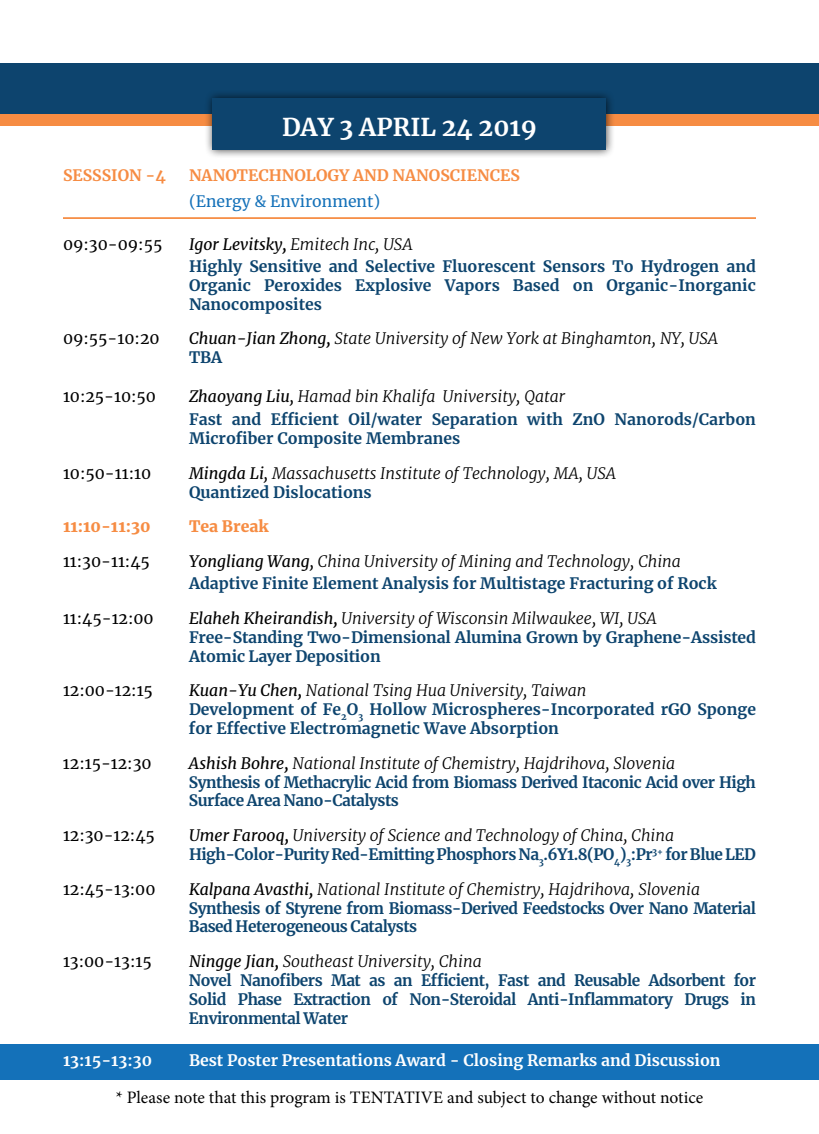
<style>
.page{position:relative;width:819px;height:1134px;background:#fff}
.page>*{position:absolute;margin:0;border:0;box-sizing:border-box;transform-origin:0 0}
.t1{font:700 24.5px "Merriweather";color:#fff}
.t2{font:17.5px "Minion Pro";letter-spacing:-.005em;color:#000}
.t3{font:700 15.75px/18.9px "Merriweather";letter-spacing:-.01em;color:#0d446e}
.t4{font:700 15.75px/18.9px "Merriweather";letter-spacing:-.03em;color:#0d446e}
.t5{font:italic 300 15.75px/18.9px "Merriweather";color:#000}
.t6{font:15.75px "Merriweather";color:#000}
.t7{font:700 15.75px "Merriweather";color:#fff}
.t8{font:700 15.75px "Merriweather";color:#f68c43}
.t9{font:15.75px "Merriweather";color:#1471b9}
.t10{font:900 15.75px "Merriweather";color:#f68c43}
.s1{font-weight:400;font-style:italic;color:#000}
.s2{font-style:italic;color:#000}
.s3{font-weight:300;font-style:italic;color:#000}
.s4{font-weight:400}
.s5{font-weight:700}
.s6{font-weight:700;font-style:normal;color:#0d446e}
</style>
<div class="page">
<div style="left:0;top:1044px;width:819px;height:36px;background:#1471b9"></div>
<div style="left:0;top:63px;width:819px;height:52px;background:#0d446e"></div>
<div style="left:0;top:115px;width:819px;height:11px;background:#f68c43"></div>
<div style="left:204px;top:89px;width:411px;height:70px;background:#000;opacity:.75"></div>
<div style="left:213px;top:98px;width:393px;height:52px;background:#0d446e"></div>
<hr style="left:63px;top:217px;width:693px;height:2px;background:#f68c43">
<h1 class="t1" style="left:282px;top:110px;width:256px">DAY 3 APRIL 24 2019</h1>
<p class="t8" style="left:63px;top:164px;width:104px">SESSSION -4</p>
<p class="t8" style="left:189px;top:164px;width:332px">NANOTECHNOLOGY AND NANOSCIENCES</p>
<p class="t9" style="left:189px;top:191px;width:193px">(Energy &amp; Environment)</p>
<p class="t6" style="left:63px;top:233px;width:101px">09:30-09:55</p>
<p class="t3" style="left:189px;top:233px;width:568px;line-height:22.1px"><span class="s1">Igor Levitsky</span><span class="s2">,</span> <span class="s3">Emitech Inc, USA<br></span>Highly Sensitive and Selective Fluorescent Sensors To Hydrogen and</p>
<p class="t3" style="left:189px;top:275px;width:568px">Organic Peroxides Explosive Vapors Based on Organic-Inorganic<br>Nanocomposites</p>
<p class="t6" style="left:63px;top:328px;width:98px">09:55-10:20</p>
<p class="t5" style="left:189px;top:329px;width:531px"><span class="s4">Chuan-Jian Zhong</span><span class="s5">,</span> State University of New York at Binghamton, NY, USA<br><span class="s6">TBA</span></p>
<p class="t6" style="left:63px;top:386px;width:95px">10:25-10:50</p>
<p class="t3" style="left:189px;top:385px;width:569px;line-height:23.1px"><span class="s1">Zhaoyang Liu,</span> <span class="s3">Hamad bin Khalifa University, Qatar<br></span>Fast and Efficient Oil/water Separation with ZnO Nanorods/Carbon</p>
<p class="t3" style="left:189px;top:429px;width:273px">Microfiber Composite Membranes</p>
<p class="t6" style="left:63px;top:462px;width:90px">10:50-11:10</p>
<p class="t5" style="left:189px;top:463px;width:429px"><span class="s4">Mingda Li,</span> Massachusetts Institute of Technology, MA, USA<br><span class="s6">Quantized Dislocations</span></p>
<p class="t10" style="left:63px;top:516px;width:89px">11:10-11:30</p>
<p class="t10" style="left:189px;top:516px;width:81px">Tea Break</p>
<p class="t6" style="left:63px;top:550px;width:88px">11:30-11:45</p>
<p class="t3" style="left:189px;top:550px;width:529px;line-height:22.1px"><span class="s1">Yongliang Wang,</span> <span class="s3">China University of Mining and Technology, China<br></span>Adaptive Finite Element Analysis for Multistage Fracturing of Rock</p>
<p class="t6" style="left:63px;top:607px;width:92px">11:45-12:00</p>
<p class="t3" style="left:189px;top:608px;width:569px"><span class="s1">Elaheh Kheirandish</span><span class="s2">,</span> <span class="s3">University of Wisconsin Milwaukee, WI, USA<br></span>Free-Standing Two-Dimensional Alumina Grown by Graphene-Assisted<br>Atomic Layer Deposition</p>
<p class="t6" style="left:63px;top:680px;width:91px">12:00-12:15</p>
<p class="t3" style="left:189px;top:681px;width:568px"><span class="s1">Kuan-Yu Chen</span><span class="s2">,</span> <span class="s3">National Tsing Hua University, Taiwan<br></span>Development of Fe<sub>2</sub>O<sub>3</sub> Hollow Microspheres-Incorporated rGO Sponge for Effective Electromagnetic Wave Absorption</p>
<p class="t6" style="left:63px;top:752px;width:90px">12:15-12:30</p>
<p class="t4" style="left:189px;top:753px;width:569px"><span class="s1">Ashish Bohre</span><span class="s2">,</span> <span class="s3">National Institute of Chemistry, Hajdrihova, Slovenia<br></span>Synthesis of Methacrylic Acid from Biomass Derived Itaconic Acid over High<br>Surface Area Nano-Catalysts</p>
<p class="t6" style="left:63px;top:825px;width:93px">12:30-12:45</p>
<p class="t4" style="left:189px;top:826px;width:569px"><span class="s1">Umer Farooq</span><span class="s2">,</span> <span class="s3">University of Science and Technology of China, China<br></span>High-Color-Purity Red-Emitting Phosphors Na<sub>3</sub>.6Y1.8(PO<sub>4</sub>)<sub>3</sub>:Pr<sup>3+</sup> for Blue LED</p>
<p class="t6" style="left:63px;top:878px;width:94px">12:45-13:00</p>
<p class="t4" style="left:189px;top:879px;width:568px"><span class="s1">Kalpana Avasthi</span><span class="s2">,</span> <span class="s3">National Institute of Chemistry, Hajdrihova, Slovenia<br></span>Synthesis of Styrene from Biomass-Derived Feedstocks Over Nano Material<br>Based Heterogeneous Catalysts</p>
<p class="t6" style="left:63px;top:951px;width:90px">13:00-13:15</p>
<p class="t4" style="left:189px;top:952px;width:569px"><span class="s1">Ningge Jian</span><span class="s2">,</span> <span class="s3">Southeast University, China<br></span>Novel Nanofibers Mat as an Efficient, Fast and Reusable Adsorbent for Solid Phase Extraction of Non-Steroidal Anti-Inflammatory Drugs in Environmental Water</p>
<p class="t7" style="left:63px;top:1050px;width:91px">13:15-13:30</p>
<p class="t7" style="left:189px;top:1050px;width:533px">Best Poster Presentations Award - Closing Remarks and Discussion</p>
<p class="t2" style="left:116px;top:1085px;width:589px">* Please note that this program is TENTATIVE and subject to change without notice</p>
</div>
